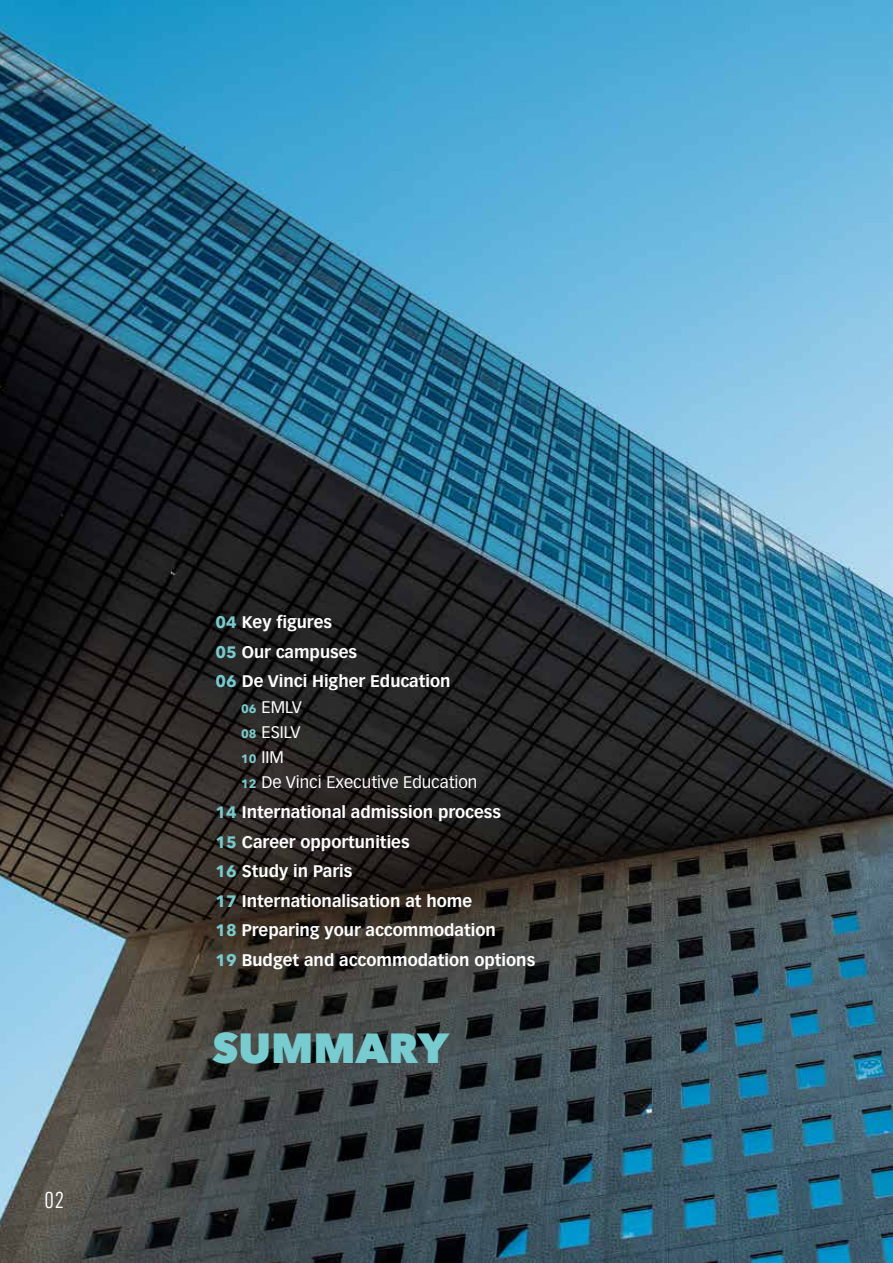
<style>
.page{position:relative;width:893px;height:1263px;background:#fff}
.page>*{position:absolute;margin:0;border:0;box-sizing:border-box;transform-origin:0 0}
.t1{font:800 42px "Avenir Next";color:#77ccd0}
.t2{font:22.5px "Alternate Gothic ATF";color:#fff}
.t3{font:700 16.5px/29.5px "Vectora LT Std";color:#fff}
.t4{font:16.5px/25.2px "Vectora LT Std";color:#fff}
.s1{font-family:"Avenir Next";color:#77ccd0}
.s2{font-family:"Avenir Next";font-weight:700;font-size:12px;color:#77ccd0}
</style>
<div class="page">
<img style="left:0;top:0;width:893px;height:1263px">
<h2 class="t2" style="left:45px;top:1186px;width:21px">02</h2>
<p class="t3" style="left:216px;top:608px;width:236px"><span class="s1">04</span> Key figures<br><span class="s1">05</span> Our campuses<br><span class="s1">06</span> De Vinci Higher Education</p>
<p class="t4" style="left:241px;top:694px;width:238px"><span class="s2">06</span> EMLV<br><span class="s2">08</span> ESILV<br><span class="s2">10</span> IIM<br><span class="s2">12</span> De Vinci Executive Education</p>
<p class="t3" style="left:216px;top:797px;width:321px"><span class="s1">14</span> International admission process<br><span class="s1">15</span> Career opportunities<br><span class="s1">16</span> Study in Paris<br><span class="s1">17</span> Internationalisation at home<br><span class="s1">18</span> Preparing your accommodation<br><span class="s1">19</span> Budget and accommodation options</p>
<h1 class="t1" style="left:213px;top:1022px;width:238px">SUMMARY</h1>
</div>
